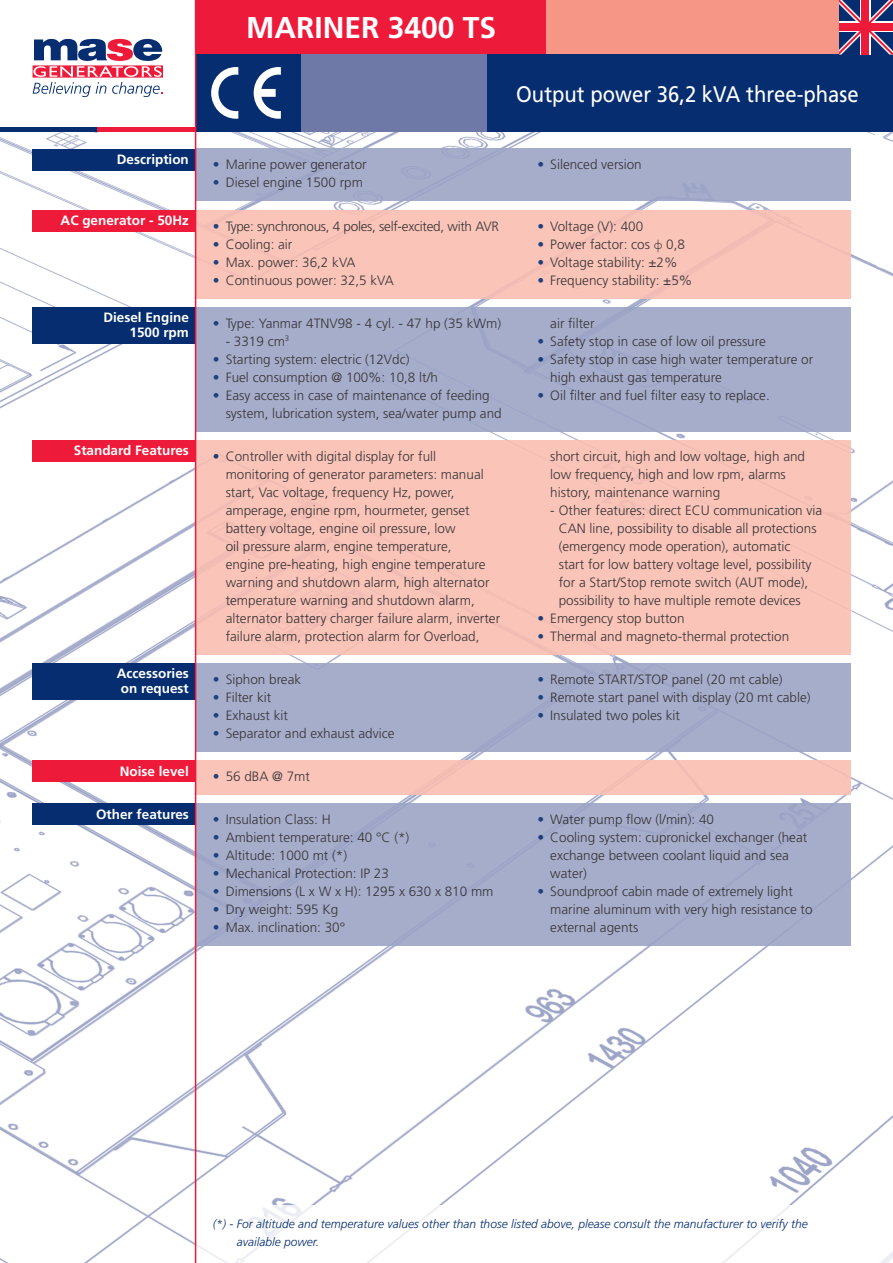
<style>
.page{position:relative;width:893px;height:1263px;background:#fff}
.page>*{position:absolute;margin:0;border:0;box-sizing:border-box;transform-origin:0 0}
.t1{font:700 30px "Frutiger";color:#fff}
.t2{font:22.5px "Frutiger";color:#fff;scale:.9 1}
.t3{font:300 13.5px/18px "Frutiger";color:#231f20}
.t4{font:700 13.5px/15px "Frutiger";color:#fff}
.t5{font:300 13.5px "Frutiger";letter-spacing:-.02em;color:#231f20}
.t6{font:italic 300 12px/18px "Frutiger";color:#052d6f}
.s1{color:#052d6f}
.s2{font-family:"Gill Sans"}
</style>
<div class="page">
<img style="left:0;top:132px;width:893px;height:1131px">
<div style="left:129px;top:54px;width:387px;height:78px;background:#6e79a7"></div>
<div style="left:0;top:0;width:196px;height:132px;background:#fff"></div>
<svg style="left:33px;top:39px;width:130px;height:58px"></svg>
<div style="left:488px;top:54px;width:405px;height:78px;background:#052d6f"></div>
<div style="left:196px;top:0;width:351px;height:54px;background:#ed1a3a"></div>
<div style="left:547px;top:0;width:346px;height:54px;background:#f59687"></div>
<div style="left:0;top:127px;width:97px;height:5px;background:#052d6f"></div>
<div style="left:97px;top:127px;width:98px;height:5px;background:#ed1a3a"></div>
<svg style="left:839px;top:0;width:54px;height:55px"></svg>
<div style="left:195px;top:1205px;width:698px;height:58px;background:#fff"></div>
<div style="left:196px;top:54px;width:104px;height:78px;background:#052d6f"></div>
<svg style="left:211px;top:67px;width:27px;height:52px"></svg>
<svg style="left:254px;top:67px;width:27px;height:52px"></svg>
<div style="left:33px;top:149px;width:162px;height:21px;background:#052d6f"></div>
<div style="left:195px;top:149px;width:655px;height:52px;background:#a6adcb"></div>
<div style="left:33px;top:440px;width:162px;height:22px;background:#ed1a3a"></div>
<div style="left:195px;top:440px;width:655px;height:214px;background:#fac4b8"></div>
<div style="left:33px;top:663px;width:162px;height:37px;background:#052d6f"></div>
<div style="left:195px;top:663px;width:655px;height:89px;background:#a6adcb"></div>
<div style="left:33px;top:307px;width:162px;height:37px;background:#052d6f"></div>
<div style="left:195px;top:307px;width:655px;height:124px;background:#a6adcb"></div>
<div style="left:33px;top:804px;width:162px;height:21px;background:#052d6f"></div>
<div style="left:195px;top:804px;width:655px;height:142px;background:#a6adcb"></div>
<div style="left:33px;top:210px;width:162px;height:22px;background:#ed1a3a"></div>
<div style="left:195px;top:210px;width:655px;height:88px;background:#fac4b8"></div>
<div style="left:33px;top:760px;width:162px;height:22px;background:#ed1a3a"></div>
<div style="left:195px;top:760px;width:655px;height:35px;background:#fac4b8"></div>
<hr style="left:195px;top:0;width:1px;height:1263px;background:#ed1a3a">
<h1 class="t1" style="left:246px;top:10px;width:252px">MARINER 3400 TS</h1>
<h2 class="t2" style="left:516px;top:81px;width:382px">Output power 36,2 kVA three-phase</h2>
<p class="t4" style="left:117px;top:152px;width:73px">Description</p>
<p class="t3" style="left:213px;top:156px;width:155px"><span class="s1">•</span> Marine power generator</p>
<p class="t3" style="left:213px;top:174px;width:152px"><span class="s1">•</span> Diesel engine 1500 rpm</p>
<p class="t4" style="left:61px;top:213px;width:130px">AC generator - 50Hz</p>
<p class="t5" style="left:213px;top:218px;width:287px"><span class="s1">•</span> Type: synchronous, 4 poles, self-excited, with AVR</p>
<p class="t3" style="left:213px;top:235px;width:81px"><span class="s1">•</span> Cooling: air</p>
<p class="t3" style="left:213px;top:253px;width:144px"><span class="s1">•</span> Max. power: 36,2 kVA</p>
<p class="t3" style="left:213px;top:271px;width:182px"><span class="s1">•</span> Continuous power: 32,5 kVA</p>
<p class="t4" style="left:103px;top:310px;width:87px;text-align:right">Diesel Engine<br>1500 rpm</p>
<p class="t3" style="left:213px;top:314px;width:290px"><span class="s1">•</span> Type: Yanmar 4TNV98 - 4 cyl. - 47 hp (35 kWm)</p>
<p class="t3" style="left:226px;top:332px;width:65px">- 3319 cm<sup>3</sup></p>
<p class="t3" style="left:213px;top:350px;width:198px"><span class="s1">•</span> Starting system: electric (12Vdc)</p>
<p class="t3" style="left:213px;top:368px;width:226px"><span class="s1">•</span> Fuel consumption @ 100%: 10,8 lt/h</p>
<p class="t3" style="left:226px;top:386px;width:278px;text-indent:-13px"><span class="s1">•</span> Easy access in case of maintenance of feeding system, lubrication system, sea/water pump and</p>
<p class="t3" style="left:537px;top:156px;width:106px"><span class="s1">•</span> Silenced version</p>
<p class="t3" style="left:537px;top:217px;width:107px"><span class="s1">•</span> Voltage (V): 400</p>
<p class="t3" style="left:537px;top:235px;width:149px"><span class="s1">•</span> Power factor: cos <span class="s2">ф</span> 0,8</p>
<p class="t3" style="left:537px;top:253px;width:142px"><span class="s1">•</span> Voltage stability: ±2%</p>
<p class="t3" style="left:537px;top:271px;width:156px"><span class="s1">•</span> Frequency stability: ±5%</p>
<p class="t3" style="left:550px;top:314px;width:46px">air filter</p>
<p class="t3" style="left:537px;top:332px;width:230px"><span class="s1">•</span> Safety stop in case of low oil pressure</p>
<p class="t3" style="left:550px;top:350px;width:265px;text-indent:-13px"><span class="s1">•</span> Safety stop in case high water temperature or high exhaust gas temperature</p>
<p class="t3" style="left:537px;top:386px;width:234px"><span class="s1">•</span> Oil filter and fuel filter easy to replace.</p>
<p class="t4" style="left:74px;top:443px;width:117px">Standard Features</p>
<p class="t3" style="left:226px;top:447px;width:276px;text-indent:-13px"><span class="s1">•</span> Controller with digital display for full monitoring of generator parameters: manual start, Vac voltage, frequency Hz, power, amperage, engine rpm, hourmeter, genset battery voltage, engine oil pressure, low<br>oil pressure alarm, engine temperature,<br>engine pre-heating, high engine temperature warning and shutdown alarm, high alternator temperature warning and shutdown alarm, alternator battery charger failure alarm, inverter failure alarm, protection alarm for Overload,</p>
<p class="t3" style="left:550px;top:447px;width:256px">short circuit, high and low voltage, high and low frequency, high and low rpm, alarms history, maintenance warning</p>
<p class="t3" style="left:559px;top:501px;width:265px;text-indent:-9px">- Other features: direct ECU communication via CAN line, possibility to disable all protections (emergency mode operation), automatic<br>start for low battery voltage level, possibility for a Start/Stop remote switch (AUT mode), possibility to have multiple remote devices</p>
<p class="t3" style="left:537px;top:609px;width:149px"><span class="s1">•</span> Emergency stop button</p>
<p class="t3" style="left:537px;top:627px;width:253px"><span class="s1">•</span> Thermal and magneto-thermal protection</p>
<p class="t4" style="left:117px;top:666px;width:73px">Accessories on request</p>
<p class="t3" style="left:213px;top:670px;width:90px"><span class="s1">•</span> Siphon break</p>
<p class="t3" style="left:213px;top:688px;width:60px"><span class="s1">•</span> Filter kit</p>
<p class="t3" style="left:213px;top:706px;width:77px"><span class="s1">•</span> Exhaust kit</p>
<p class="t3" style="left:213px;top:724px;width:183px"><span class="s1">•</span> Separator and exhaust advice</p>
<p class="t4" style="left:120px;top:763px;width:71px">Noise level</p>
<p class="t4" style="left:96px;top:806px;width:94px">Other features</p>
<p class="t3" style="left:213px;top:767px;width:99px"><span class="s1">•</span> 56 dBA @ 7mt</p>
<p class="t3" style="left:213px;top:810px;width:119px"><span class="s1">•</span> Insulation Class: H</p>
<p class="t3" style="left:213px;top:828px;width:198px"><span class="s1">•</span> Ambient temperature: 40 °C (*)</p>
<p class="t3" style="left:213px;top:846px;width:136px"><span class="s1">•</span> Altitude: 1000 mt (*)</p>
<p class="t3" style="left:213px;top:864px;width:178px"><span class="s1">•</span> Mechanical Protection: IP 23</p>
<p class="t3" style="left:213px;top:882px;width:282px"><span class="s1">•</span> Dimensions (L x W x H): 1295 x 630 x 810 mm</p>
<p class="t3" style="left:213px;top:900px;width:127px"><span class="s1">•</span> Dry weight: 595 Kg</p>
<p class="t3" style="left:213px;top:918px;width:134px"><span class="s1">•</span> Max. inclination: 30°</p>
<p class="t3" style="left:537px;top:670px;width:247px"><span class="s1">•</span> Remote START/STOP panel (20 mt cable)</p>
<p class="t3" style="left:537px;top:688px;width:275px"><span class="s1">•</span> Remote start panel with display (20 mt cable)</p>
<p class="t3" style="left:537px;top:706px;width:144px"><span class="s1">•</span> Insulated two poles kit</p>
<p class="t3" style="left:537px;top:810px;width:178px"><span class="s1">•</span> Water pump flow (l/min): 40</p>
<p class="t3" style="left:550px;top:828px;width:259px;text-indent:-13px"><span class="s1">•</span> Cooling system: cupronickel exchanger (heat exchange between coolant liquid and sea water)</p>
<p class="t3" style="left:550px;top:882px;width:264px;text-indent:-13px"><span class="s1">•</span> Soundproof cabin made of extremely light marine aluminum with very high resistance to external agents</p>
<p class="t6" style="left:237px;top:1214px;width:572px;text-indent:-24px">(*) - For altitude and temperature values other than those listed above, please consult the manufacturer to verify the available power.</p>
</div>
